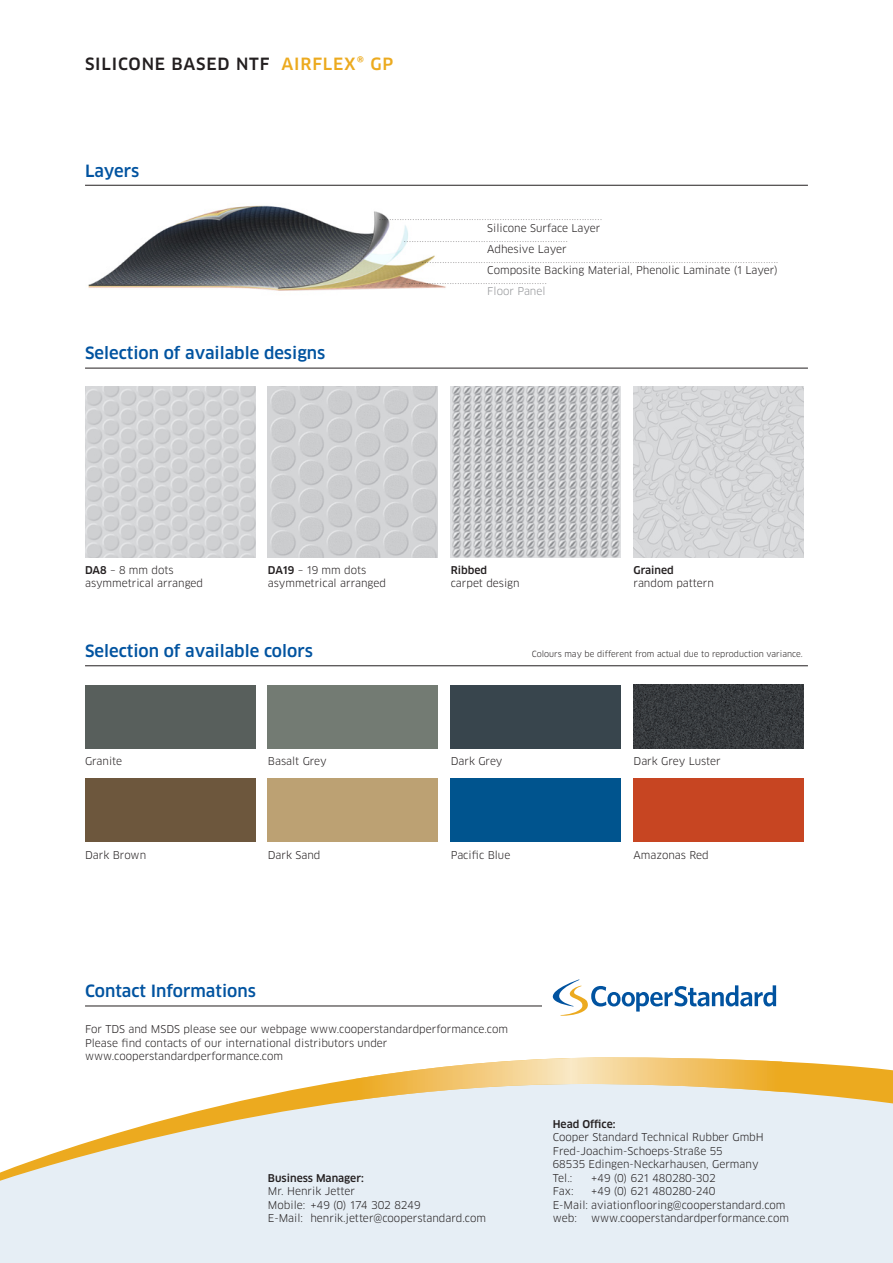
<style>
.page{position:relative;width:893px;height:1263px;background:#fff}
.page>*{position:absolute;margin:0;border:0;box-sizing:border-box;transform-origin:0 0}
.t1{font:500 16.5px "Clan LF";color:#0153a0}
.t2{font:500 16.5px "Clan LF";letter-spacing:.05em;color:#231f20}
.t3{font:10.5px "Clan LF";color:#231f20}
.t4{font:500 10.5px "Clan LF";color:#231f20}
.t5{font:10.5px "Clan LF";color:#939598}
.t6{font:8.25px "Clan LF";color:#231f20}
.t7{font:6px "Minion Pro";color:#231f20}
.s1{color:#ecaa1f}
.s2{font-weight:500}
</style>
<div class="page">
<hr style="left:85px;top:1006px;width:723px;height:1px;background:#231f20">
<div style="left:0;top:1185px;width:893px;height:78px;background:#e6eef5"></div>
<img style="left:85px;top:184px;width:416px;height:107px">
<hr style="left:85px;top:185px;width:723px;height:1px;background:#231f20">
<hr style="left:85px;top:368px;width:723px;height:1px;background:#231f20">
<div style="left:85px;top:685px;width:170px;height:63px;background:#585f5c"></div>
<div style="left:85px;top:778px;width:170px;height:64px;background:#6d573d"></div>
<div style="left:268px;top:685px;width:170px;height:63px;background:#737b73"></div>
<div style="left:268px;top:778px;width:170px;height:64px;background:#bca173"></div>
<div style="left:451px;top:685px;width:170px;height:63px;background:#38454d"></div>
<div style="left:451px;top:778px;width:170px;height:64px;background:#00548e"></div>
<div style="left:634px;top:778px;width:170px;height:64px;background:#c74522"></div>
<div style="left:543px;top:969px;width:273px;height:59px;background:#fff"></div>
<svg style="left:552px;top:979px;width:224px;height:37px"></svg>
<hr style="left:85px;top:665px;width:723px;height:1px;background:#231f20">
<img style="left:85px;top:387px;width:170px;height:170px">
<img style="left:268px;top:387px;width:170px;height:170px">
<img style="left:451px;top:387px;width:170px;height:170px">
<img style="left:634px;top:387px;width:170px;height:170px">
<svg style="left:0;top:1061px;width:893px;height:124px;fill:#e6eef5"></svg>
<svg style="left:355px;top:1057px;width:427px;height:60px"></svg>
<img style="left:634px;top:685px;width:170px;height:63px">
<p class="t2" style="left:85px;top:54px;width:310px">SILICONE BASED NTF <span class="s1">AIRFLEX® GP</span></p>
<p class="t1" style="left:85px;top:160px;width:56px">Layers</p>
<p class="t1" style="left:85px;top:343px;width:242px">Selection of available designs</p>
<p class="t7" style="left:379px;top:214px;width:224px">.......................................................................................</p>
<p class="t3" style="left:487px;top:221px;width:115px">Silicone Surface Layer</p>
<p class="t7" style="left:404px;top:236px;width:165px">................................................................</p>
<p class="t3" style="left:487px;top:243px;width:81px">Adhesive Layer</p>
<p class="t3" style="left:487px;top:264px;width:292px">Composite Backing Material, Phenolic Laminate (1 Layer)</p>
<p class="t5" style="left:487px;top:285px;width:60px">Floor Panel</p>
<p class="t7" style="left:422px;top:257px;width:357px">...........................................................................................................................................</p>
<p class="t7" style="left:406px;top:278px;width:142px">.......................................................</p>
<p class="t3" style="left:85px;top:563px;width:90px"><span class="s2">DA8</span> – 8 mm dots</p>
<p class="t3" style="left:85px;top:577px;width:120px">asymmetrical arranged</p>
<p class="t3" style="left:268px;top:563px;width:100px"><span class="s2">DA19</span> – 19 mm dots</p>
<p class="t3" style="left:268px;top:577px;width:120px">asymmetrical arranged</p>
<p class="t4" style="left:451px;top:563px;width:38px">Ribbed</p>
<p class="t3" style="left:451px;top:577px;width:70px">carpet design</p>
<p class="t4" style="left:634px;top:563px;width:42px">Grained</p>
<p class="t3" style="left:634px;top:577px;width:82px">random pattern</p>
<p class="t1" style="left:85px;top:641px;width:229px">Selection of available colors</p>
<p class="t6" style="left:532px;top:649px;width:273px">Colours may be different from actual due to reproduction variance.</p>
<p class="t3" style="left:85px;top:755px;width:39px">Granite</p>
<p class="t3" style="left:85px;top:848px;width:63px">Dark Brown</p>
<p class="t3" style="left:268px;top:755px;width:60px">Basalt Grey</p>
<p class="t3" style="left:268px;top:848px;width:54px">Dark Sand</p>
<p class="t3" style="left:451px;top:755px;width:53px">Dark Grey</p>
<p class="t3" style="left:451px;top:848px;width:61px">Pacific Blue</p>
<p class="t3" style="left:634px;top:755px;width:89px">Dark Grey Luster</p>
<p class="t3" style="left:634px;top:848px;width:77px">Amazonas Red</p>
<p class="t1" style="left:85px;top:981px;width:172px">Contact Informations</p>
<p class="t3" style="left:85px;top:1023px;width:424px">For TDS and MSDS please see our webpage www.cooperstandardperformance.com</p>
<p class="t3" style="left:85px;top:1036px;width:304px">Please find contacts of our international distributors under</p>
<p class="t3" style="left:85px;top:1050px;width:199px">www.cooperstandardperformance.com</p>
<p class="t4" style="left:268px;top:1171px;width:97px">Business Manager:</p>
<p class="t3" style="left:268px;top:1185px;width:89px">Mr. Henrik Jetter</p>
<p class="t3" style="left:268px;top:1198px;width:154px">Mobile: +49 (0) 174 302 8249</p>
<p class="t3" style="left:268px;top:1212px;width:220px">E-Mail: henrik.jetter@cooperstandard.com</p>
<p class="t4" style="left:553px;top:1117px;width:64px">Head Office:</p>
<p class="t3" style="left:553px;top:1131px;width:213px">Cooper Standard Technical Rubber GmbH</p>
<p class="t3" style="left:553px;top:1144px;width:171px">Fred-Joachim-Schoeps-Straße 55</p>
<p class="t3" style="left:553px;top:1158px;width:207px">68535 Edingen-Neckarhausen, Germany</p>
<p class="t3" style="left:553px;top:1171px;width:21px">Tel.:</p>
<p class="t3" style="left:591px;top:1171px;width:126px">+49 (0) 621 480280-302</p>
<p class="t3" style="left:553px;top:1185px;width:22px">Fax:</p>
<p class="t3" style="left:591px;top:1185px;width:126px">+49 (0) 621 480280-240</p>
<p class="t3" style="left:553px;top:1198px;width:234px">E-Mail: aviationflooring@cooperstandard.com</p>
<p class="t3" style="left:553px;top:1212px;width:26px">web:</p>
<p class="t3" style="left:591px;top:1212px;width:199px">www.cooperstandardperformance.com</p>
</div>
